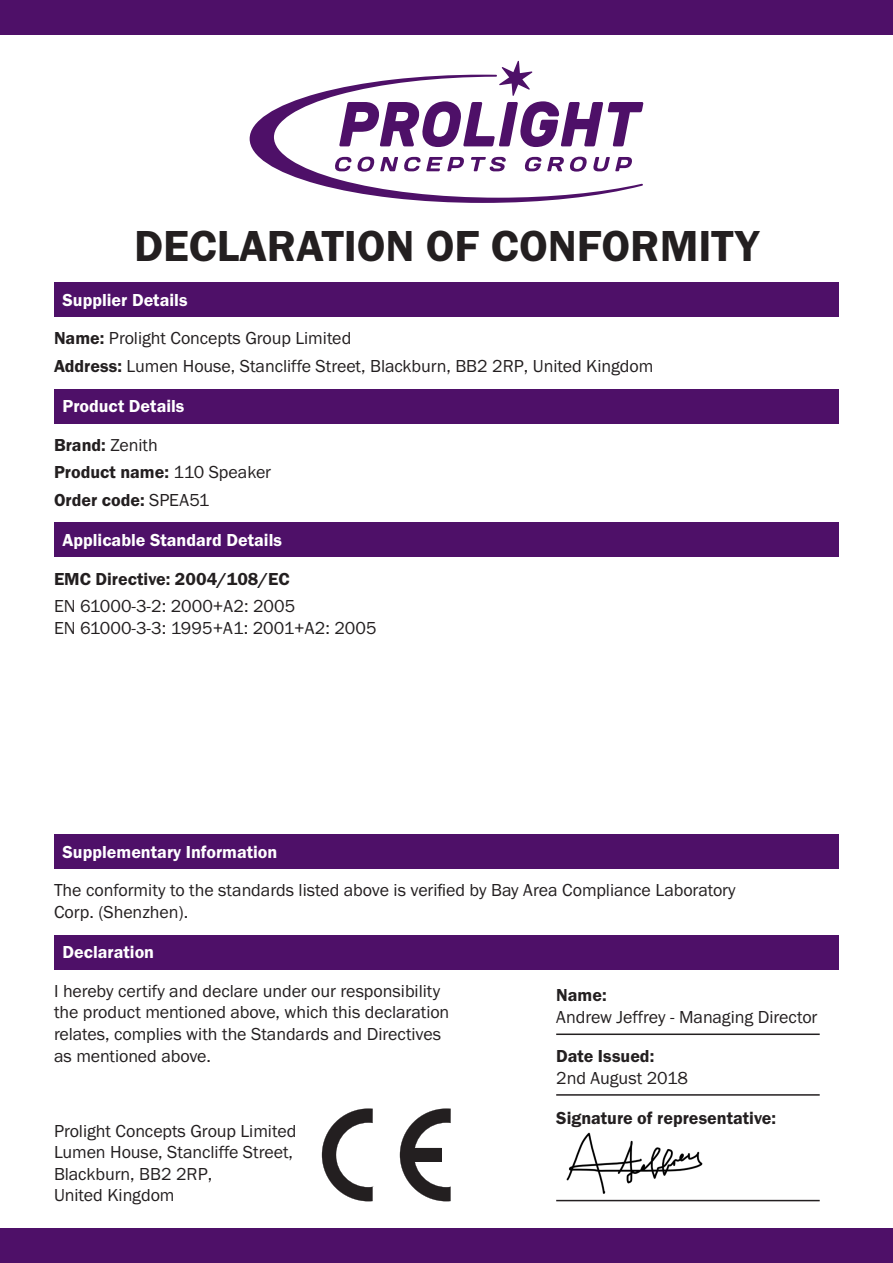
<style>
.page{position:relative;width:893px;height:1263px;background:#fff}
.page>*{position:absolute;margin:0;border:0;box-sizing:border-box;transform-origin:0 0}
.t1{font:600 45px "Franklin Gothic FS";color:#231f20}
.t2{font:18px/21.6px "Franklin Gothic FS";color:#231f20}
.t3{font:600 18px "Franklin Gothic FS";color:#231f20}
.t4{font:600 18px "Franklin Gothic FS";color:#fff}
.s1{font-weight:600}
.s2{font-weight:400}
</style>
<div class="page">
<div style="left:54px;top:283px;width:785px;height:34px;background:#4e1068"></div>
<div style="left:54px;top:389px;width:785px;height:34px;background:#4e1068"></div>
<div style="left:54px;top:523px;width:785px;height:34px;background:#4e1068"></div>
<div style="left:54px;top:835px;width:785px;height:34px;background:#4e1068"></div>
<div style="left:54px;top:935px;width:785px;height:34px;background:#4e1068"></div>
<div style="left:0;top:1229px;width:893px;height:34px;background:#4e1068"></div>
<div style="left:0;top:0;width:893px;height:34px;background:#4e1068"></div>
<svg style="left:322px;top:1108px;width:51px;height:93px"></svg>
<svg style="left:400px;top:1108px;width:51px;height:93px"></svg>
<hr style="left:556px;top:1033px;width:264px;height:2px;background:#231f20">
<hr style="left:556px;top:1094px;width:264px;height:2px;background:#231f20">
<img style="left:566px;top:1132px;width:137px;height:62px">
<hr style="left:556px;top:1200px;width:264px;height:1px;background:#231f20">
<svg style="left:250px;top:88px;width:393px;height:115px"></svg>
<svg style="left:339px;top:61px;width:304px;height:86px"></svg>
<svg style="left:334px;top:157px;width:131px;height:15px"></svg>
<svg style="left:471px;top:157px;width:35px;height:14px"></svg>
<svg style="left:524px;top:157px;width:109px;height:15px"></svg>
<p class="t1" style="left:134px;top:221px;width:626px">DECLARATION OF CONFORMITY</p>
<p class="t4" style="left:63px;top:290px;width:127px">Supplier Details</p>
<p class="t2" style="left:54px;top:328px;width:299px"><span class="s1">Name:</span> Prolight Concepts Group Limited</p>
<p class="t2" style="left:54px;top:355px;width:601px"><span class="s1">Address:</span> Lumen House, Stancliffe Street, Blackburn, BB2 2RP, United Kingdom</p>
<p class="t4" style="left:63px;top:396px;width:123px">Product Details</p>
<p class="t3" style="left:54px;top:435px;width:105px">Brand: <span class="s2">Zenith</span></p>
<p class="t3" style="left:54px;top:462px;width:219px">Product name: <span class="s2">110 Speaker</span></p>
<p class="t3" style="left:54px;top:490px;width:157px">Order code: <span class="s2">SPEA51</span></p>
<p class="t4" style="left:63px;top:530px;width:221px">Applicable Standard Details</p>
<p class="t3" style="left:54px;top:568px;width:237px">EMC Directive: 2004/108/EC</p>
<p class="t2" style="left:54px;top:596px;width:243px">EN 61000-3-2: 2000+A2: 2005</p>
<p class="t2" style="left:54px;top:617px;width:324px">EN 61000-3-3: 1995+A1: 2001+A2: 2005</p>
<p class="t4" style="left:63px;top:842px;width:216px">Supplementary Information</p>
<p class="t2" style="left:54px;top:880px;width:683px">The conformity to the standards listed above is verified by Bay Area Compliance Laboratory<br>Corp. (Shenzhen).</p>
<p class="t4" style="left:63px;top:942px;width:93px">Declaration</p>
<p class="t2" style="left:54px;top:980px;width:397px">I hereby certify and declare under our responsibility the product mentioned above, which this declaration relates, complies with the Standards and Directives as mentioned above.</p>
<p class="t2" style="left:54px;top:1120px;width:244px">Prolight Concepts Group Limited</p>
<p class="t2" style="left:54px;top:1141px;width:241px">Lumen House, Stancliffe Street,<br>Blackburn, BB2 2RP,<br>United Kingdom</p>
<p class="t2" style="left:556px;top:984px;width:263px"><span class="s1">Name:<br></span>Andrew Jeffrey - Managing Director</p>
<p class="t3" style="left:556px;top:1046px;width:100px">Date Issued:</p>
<p class="t2" style="left:556px;top:1067px;width:133px">2nd August 2018</p>
<p class="t3" style="left:556px;top:1108px;width:221px">Signature of representative:</p>
</div>
